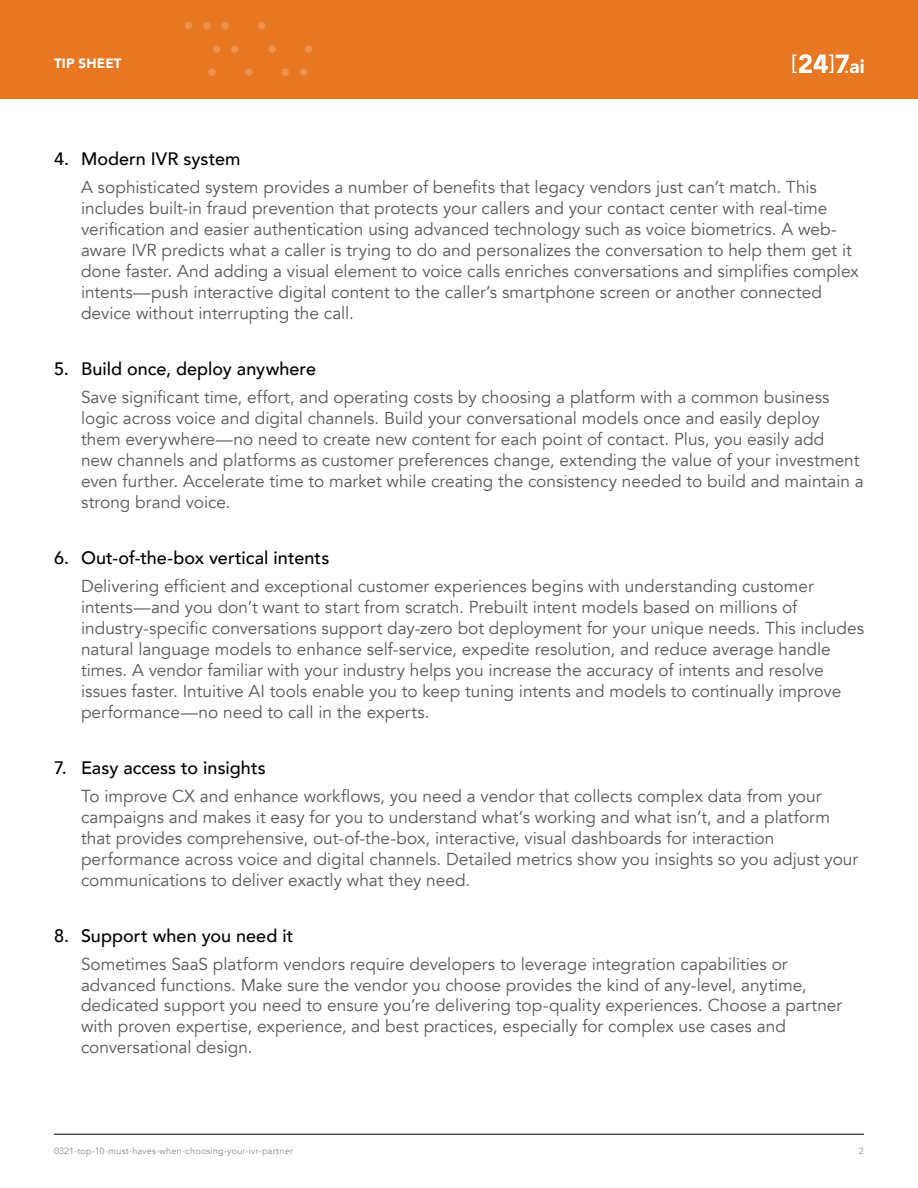
<style>
.page{position:relative;width:918px;height:1188px;background:#fff}
.page>*{position:absolute;margin:0;border:0;box-sizing:border-box;transform-origin:0 0}
.t1{font:500 18px "Avenir";color:#000}
.t2{font:17.25px/21px "Avenir";color:#59595c}
.t3{font:900 13.5px "Avenir";letter-spacing:.01em;color:#fff}
.t4{font:9px "Avenir";letter-spacing:.025em;color:#8a8b8d}
</style>
<div class="page">
<div style="left:0;top:0;width:918px;height:98px;background:#e87722"></div>
<svg style="left:792px;top:54px;width:72px;height:19px"></svg>
<div style="left:221px;top:22px;width:8px;height:7px;background:#ec914d;border-radius:50%"></div>
<svg style="left:268px;top:45px;width:8px;height:8px"></svg>
<svg style="left:245px;top:68px;width:8px;height:8px"></svg>
<svg style="left:208px;top:68px;width:8px;height:8px"></svg>
<div style="left:300px;top:68px;width:7px;height:8px;background:#ec914d;border-radius:50%"></div>
<div style="left:258px;top:22px;width:7px;height:7px;background:#ec914d;border-radius:50%"></div>
<div style="left:305px;top:45px;width:7px;height:8px;background:#ec914d;border-radius:50%"></div>
<div style="left:282px;top:68px;width:7px;height:8px;background:#ec914d;border-radius:50%"></div>
<div style="left:231px;top:45px;width:7px;height:8px;background:#ec914d;border-radius:50%"></div>
<div style="left:213px;top:46px;width:7px;height:7px;background:#ec914d;border-radius:50%"></div>
<div style="left:185px;top:22px;width:7px;height:8px;background:#ec914d;border-radius:50%"></div>
<div style="left:203px;top:22px;width:8px;height:8px;background:#ec914d;border-radius:50%"></div>
<hr style="left:54px;top:1134px;width:810px;height:1px;background:#000">
<p class="t3" style="left:54px;top:52px;width:69px">TIP SHEET</p>
<p class="t1" style="left:54px;top:144px;width:188px">4. Modern IVR system</p>
<p class="t2" style="left:81px;top:177px;width:779px">A sophisticated system provides a number of benefits that legacy vendors just can’t match. This includes built-in fraud prevention that protects your callers and your contact center with real-time verification and easier authentication using advanced technology such as voice biometrics. A web&shy;aware IVR predicts what a caller is trying to do and personalizes the conversation to help them get it done faster. And adding a visual element to voice calls enriches conversations and simplifies complex intents—push interactive digital content to the caller’s smartphone screen or another connected device without interrupting the call.</p>
<p class="t1" style="left:54px;top:353px;width:264px">5. Build once, deploy anywhere</p>
<p class="t2" style="left:81px;top:387px;width:784px">Save significant time, effort, and operating costs by choosing a platform with a common business logic across voice and digital channels. Build your conversational models once and easily deploy<br>them everywhere—no need to create new content for each point of contact. Plus, you easily add<br>new channels and platforms as customer preferences change, extending the value of your investment even further. Accelerate time to market while creating the consistency needed to build and maintain a strong brand voice.</p>
<p class="t1" style="left:54px;top:542px;width:277px">6. Out-of-the-box vertical intents</p>
<p class="t2" style="left:81px;top:576px;width:785px">Delivering efficient and exceptional customer experiences begins with understanding customer intents—and you don’t want to start from scratch. Prebuilt intent models based on millions of industry-specific conversations support day-zero bot deployment for your unique needs. This includes natural language models to enhance self-service, expedite resolution, and reduce average handle times. A vendor familiar with your industry helps you increase the accuracy of intents and resolve issues faster. Intuitive AI tools enable you to keep tuning intents and models to continually improve performance—no need to call in the experts.</p>
<p class="t1" style="left:54px;top:752px;width:213px">7. Easy access to insights</p>
<p class="t2" style="left:81px;top:786px;width:779px">To improve CX and enhance workflows, you need a vendor that collects complex data from your campaigns and makes it easy for you to understand what’s working and what isn’t, and a platform that provides comprehensive, out-of-the-box, interactive, visual dashboards for interaction performance across voice and digital channels. Detailed metrics show you insights so you adjust your communications to deliver exactly what they need.</p>
<p class="t1" style="left:54px;top:920px;width:241px">8. Support when you need it</p>
<p class="t2" style="left:81px;top:953px;width:763px">Sometimes SaaS platform vendors require developers to leverage integration capabilities or advanced functions. Make sure the vendor you choose provides the kind of any-level, anytime, dedicated support you need to ensure you’re delivering top-quality experiences. Choose a partner with proven expertise, experience, and best practices, especially for complex use cases and conversational design.</p>
<p class="t4" style="left:54px;top:1146px;width:241px">0321-top-10-must-haves-when-choosing-your-ivr-partner</p>
<p class="t4" style="left:859px;top:1146px;width:7px">2</p>
</div>
